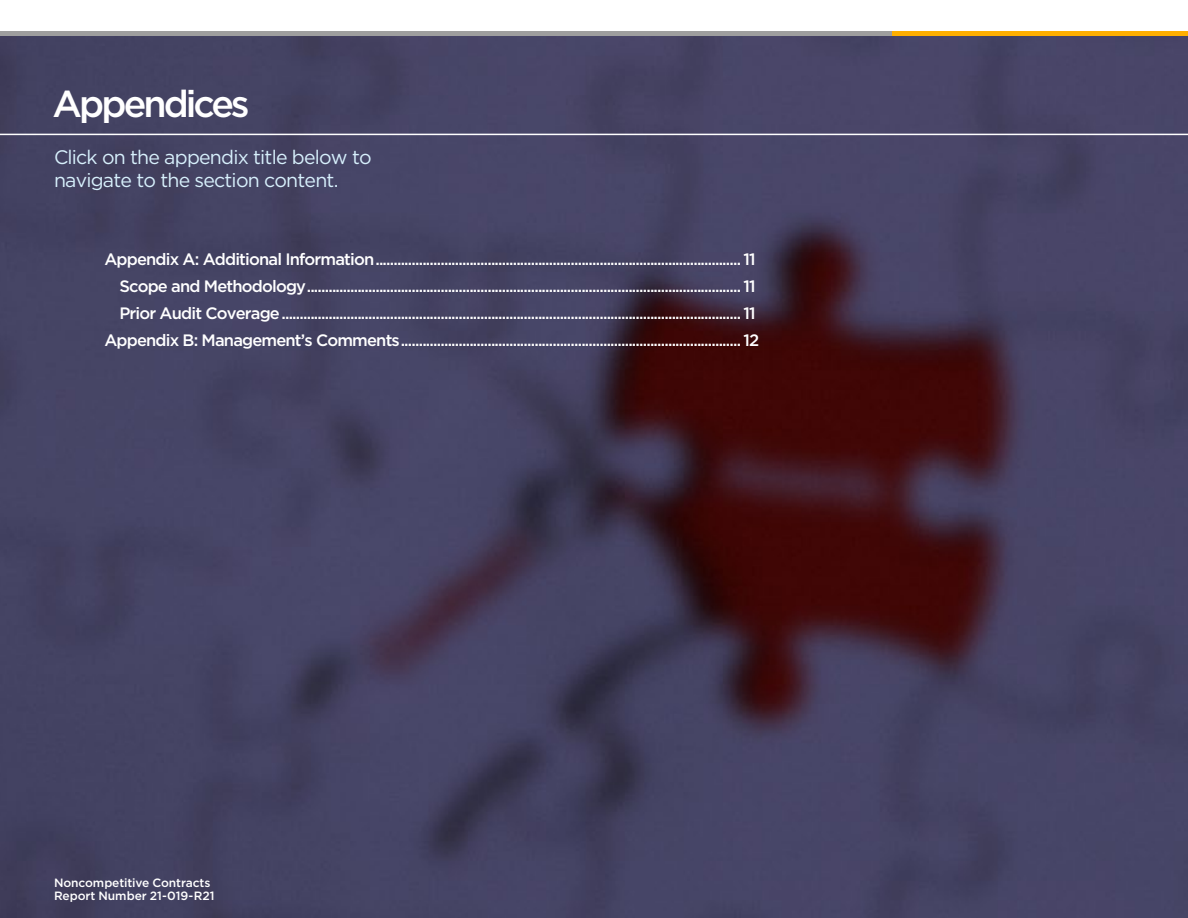
<style>
.page{position:relative;width:1188px;height:918px;background:#fff}
.page>*{position:absolute;margin:0;border:0;box-sizing:border-box;transform-origin:0 0}
.t1{font:500 37.5px "Gotham";letter-spacing:-.08em;color:#fff}
.t2{font:19.5px/23.4px "Gotham";letter-spacing:-.04em;color:#d7f0fc}
.t3{font:500 16.5px/27px "Gotham";letter-spacing:-.05em;color:#fff;text-align:right}
.t4{font:500 12px/13.5px "Gotham";letter-spacing:-.005em;color:#fff}
</style>
<div class="page">
<img style="left:0;top:31px;width:1188px;height:887px">
<hr style="left:0;top:134px;width:1188px;height:1px;background:#fff">
<hr style="left:0;top:32px;width:1188px;height:4px;background:#9e9e9e">
<hr style="left:893px;top:32px;width:295px;height:4px;background:#ffaf00">
<h1 class="t1" style="left:52px;top:83px;width:199px">Appendices</h1>
<p class="t2" style="left:54px;top:145px;width:319px">Click on the appendix title below to navigate to the section content.</p>
<p class="t3" style="left:104px;top:245px;width:656px">Appendix A: Additional Information..................................................................................................... 11<br>Scope and Methodology........................................................................................................................ 11<br>Prior Audit Coverage............................................................................................................................... 11<br>Appendix B: Management’s Comments.............................................................................................. 12</p>
<p class="t4" style="left:54px;top:875px;width:162px">Noncompetitive Contracts<br>Report Number 21-019-R21</p>
</div>
